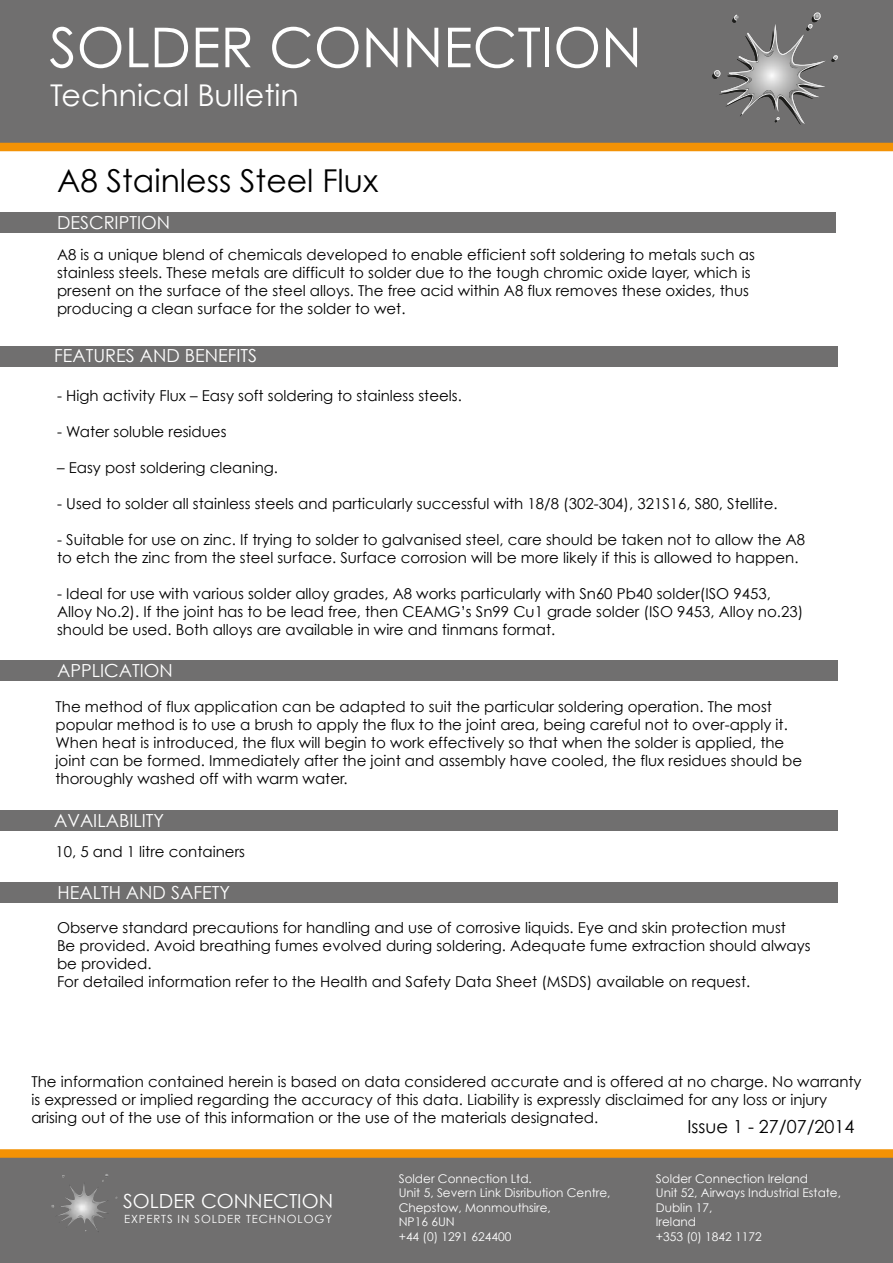
<style>
.page{position:relative;width:893px;height:1263px;background:#fff}
.page>*{position:absolute;margin:0;border:0;box-sizing:border-box;transform-origin:0 0}
.t1{font:55.05px "Century Gothic";color:#fff}
.t2{font:31.5px "Century Gothic";color:#000}
.t3{font:30px "Century Gothic";color:#fff}
.t4{font:19.5px "Century Gothic";color:#fff}
.t5{font:18px "Century Gothic";color:#fff}
.t6{font:18px "Century Gothic";color:#000}
.t7{font:15px/18px "Century Gothic";color:#000}
.t8{font:12px/14.4px "Century Gothic";color:#fff}
.t9{font:11.25px "Century Gothic";letter-spacing:.08em;color:#fff}
</style>
<div class="page">
<div style="left:0;top:0;width:892px;height:147px;background:#706f6f"></div>
<div style="left:0;top:1154px;width:892px;height:109px;background:#706f6f"></div>
<div style="left:0;top:213px;width:836px;height:20px;background:#706f6f"></div>
<div style="left:0;top:346px;width:837px;height:20px;background:#706f6f"></div>
<div style="left:0;top:660px;width:837px;height:21px;background:#706f6f"></div>
<div style="left:0;top:810px;width:837px;height:21px;background:#706f6f"></div>
<img style="left:58px;top:1184px;width:49px;height:47px">
<svg style="left:77px;top:1194px;width:6px;height:3px"></svg>
<svg style="left:90px;top:1215px;width:6px;height:6px"></svg>
<svg style="left:91px;top:1198px;width:6px;height:5px"></svg>
<svg style="left:69px;top:1208px;width:15px;height:11px"></svg>
<div style="left:0;top:1149px;width:892px;height:9px;background:#f39205"></div>
<div style="left:0;top:143px;width:892px;height:8px;background:#f39205"></div>
<svg style="left:831px;top:55px;width:6px;height:7px"></svg>
<svg style="left:712px;top:12px;width:113px;height:113px"></svg>
<div style="left:0;top:882px;width:837px;height:21px;background:#706f6f"></div>
<h1 class="t1" style="left:49px;top:14px;width:594px">SOLDER CONNECTION</h1>
<h3 class="t3" style="left:50px;top:77px;width:250px">Technical Bulletin</h3>
<h2 class="t2" style="left:57px;top:161px;width:323px">A8 Stainless Steel Flux</h2>
<p class="t5" style="left:57px;top:212px;width:114px">DESCRIPTION</p>
<p class="t7" style="left:57px;top:246px;width:699px">A8 is a unique blend of chemicals developed to enable efficient soft soldering to metals such as stainless steels. These metals are difficult to solder due to the tough chromic oxide layer, which is present on the surface of the steel alloys. The free acid within A8 flux removes these oxides, thus producing a clean surface for the solder to wet.</p>
<p class="t5" style="left:54px;top:345px;width:205px">FEATURES AND BENEFITS</p>
<p class="t7" style="left:57px;top:387px;width:406px">- High activity Flux – Easy soft soldering to stainless steels.</p>
<p class="t7" style="left:57px;top:423px;width:171px">- Water soluble residues</p>
<p class="t7" style="left:57px;top:459px;width:222px">– Easy post soldering cleaning.</p>
<p class="t7" style="left:57px;top:495px;width:722px">- Used to solder all stainless steels and particularly successful with 18/8 (302-304), 321S16, S80, Stellite.</p>
<p class="t7" style="left:57px;top:531px;width:749px">- Suitable for use on zinc. If trying to solder to galvanised steel, care should be taken not to allow the A8 to etch the zinc from the steel surface. Surface corrosion will be more likely if this is allowed to happen.</p>
<p class="t7" style="left:57px;top:585px;width:747px">- Ideal for use with various solder alloy grades, A8 works particularly with Sn60 Pb40 solder(ISO 9453,<br>Alloy No.2). If the joint has to be lead free, then CEAMG’s Sn99 Cu1 grade solder (ISO 9453, Alloy no.23) should be used. Both alloys are available in wire and tinmans format.</p>
<p class="t5" style="left:57px;top:660px;width:117px">APPLICATION</p>
<p class="t7" style="left:55px;top:697px;width:748px">The method of flux application can be adapted to suit the particular soldering operation. The most popular method is to use a brush to apply the flux to the joint area, being careful not to over-apply it.<br>When heat is introduced, the flux will begin to work effectively so that when the solder is applied, the joint can be formed. Immediately after the joint and assembly have cooled, the flux residues should be thoroughly washed off with warm water.</p>
<p class="t5" style="left:54px;top:809px;width:112px">AVAILABILITY</p>
<p class="t7" style="left:55px;top:842px;width:191px">10, 5 and 1 litre containers</p>
<p class="t5" style="left:57px;top:881px;width:174px">HEALTH AND SAFETY</p>
<p class="t7" style="left:57px;top:918px;width:755px">Observe standard precautions for handling and use of corrosive liquids. Eye and skin protection must<br>Be provided. Avoid breathing fumes evolved during soldering. Adequate fume extraction should always be provided.<br>For detailed information refer to the Health and Safety Data Sheet (MSDS) available on request.</p>
<p class="t7" style="left:31px;top:1073px;width:831px">The information contained herein is based on data considered accurate and is offered at no charge. No warranty is expressed or implied regarding the accuracy of this data. Liability is expressly disclaimed for any loss or injury arising out of the use of this information or the use of the materials designated.</p>
<p class="t6" style="left:687px;top:1116px;width:169px">Issue 1 - 27/07/2014</p>
<h3 class="t4" style="left:123px;top:1189px;width:211px">SOLDER CONNECTION</h3>
<p class="t9" style="left:124px;top:1212px;width:209px">EXPERTS IN SOLDER TECHNOLOGY</p>
<p class="t8" style="left:399px;top:1171px;width:213px">Solder Connection Ltd.<br>Unit 5, Severn Link Disribution Centre,<br>Chepstow, Monmouthsire,<br>NP16 6UN<br>+44 (0) 1291 624400</p>
<p class="t8" style="left:656px;top:1171px;width:187px">Solder Connection Ireland<br>Unit 52, Airways Industrial Estate,<br>Dublin 17,<br>Ireland<br>+353 (0) 1842 1172</p>
</div>
